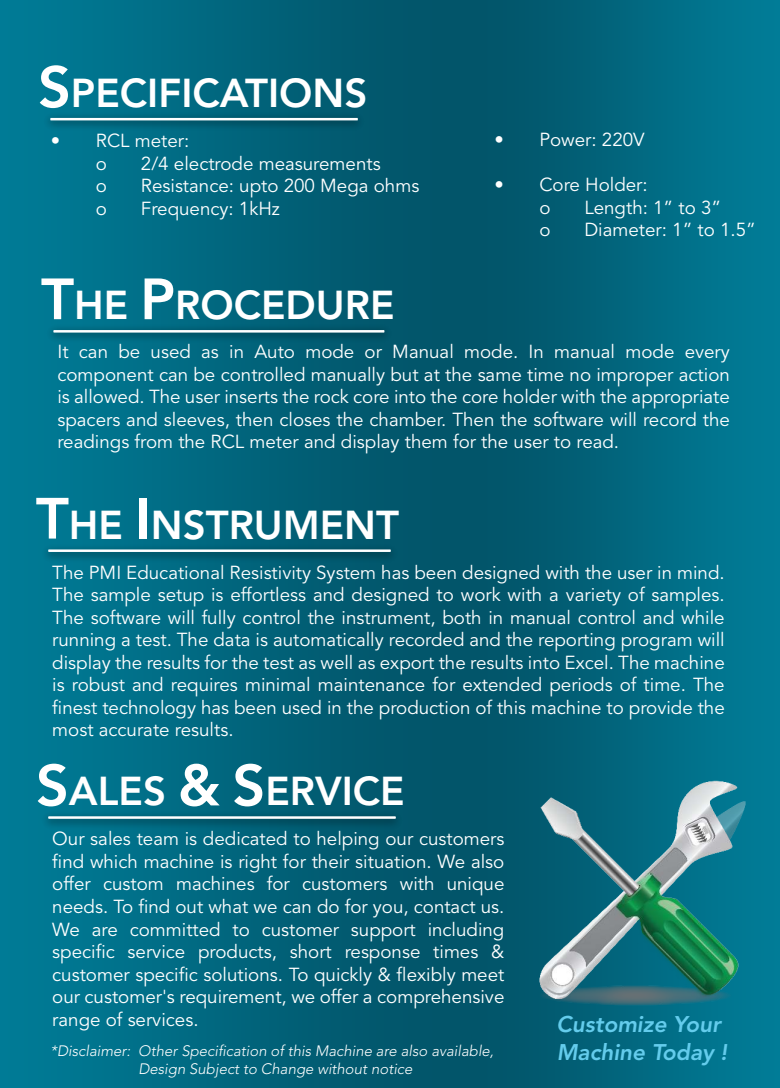
<style>
.page{position:relative;width:780px;height:1088px;background:#fff}
.page>*{position:absolute;margin:0;border:0;box-sizing:border-box;transform-origin:0 0}
.t1{font:800 40px "Avenir LT Std";color:#fff}
.t2{font:italic 800 22.5px/27.5px "Avenir LT Std";color:#64ccec}
.t3{font:18.75px/22.5px "Avenir LT Std";color:#fff;text-align:justify}
.t4{font:italic 300 15px/18px "Avenir LT Std";color:#fff;text-align:center}
.s1{font-size:57.5px}
</style>
<div class="page">
<img style="left:0;top:0;width:780px;height:1088px">
<img style="left:40px;top:110px;width:328px;height:24px">
<hr style="left:50px;top:118px;width:307px;height:2px;background:#fff">
<img style="left:43px;top:322px;width:352px;height:24px">
<hr style="left:54px;top:330px;width:330px;height:3px;background:#fff">
<img style="left:38px;top:541px;width:363px;height:24px">
<hr style="left:48px;top:549px;width:342px;height:3px;background:#fff">
<img style="left:38px;top:808px;width:368px;height:24px">
<hr style="left:48px;top:816px;width:347px;height:3px;background:#fff">
<img style="left:422px;top:680px;width:358px;height:408px">
<h1 class="t1" style="left:38px;top:70px;width:331px"><span class="s1">S</span>PECIFICATIONS</h1>
<p class="t3" style="left:96px;top:130px;width:95px;text-indent:-45px">• RCL meter: o</p>
<p class="t3" style="left:141px;top:152px;width:241px">2/4 electrode measurements</p>
<p class="t3" style="left:96px;top:175px;width:13px">o</p>
<p class="t3" style="left:141px;top:175px;width:280px">Resistance: upto 200 Mega ohms</p>
<p class="t3" style="left:96px;top:197px;width:13px">o</p>
<p class="t3" style="left:141px;top:197px;width:140px">Frequency: 1kHz</p>
<p class="t3" style="left:494px;top:129px;width:152px">• Power: 220V</p>
<p class="t3" style="left:539px;top:174px;width:110px;text-indent:-45px">• Core Holder: o</p>
<p class="t3" style="left:584px;top:197px;width:138px">Length: 1” to 3”</p>
<p class="t3" style="left:539px;top:219px;width:13px">o</p>
<p class="t3" style="left:584px;top:219px;width:173px">Diameter: 1” to 1.5”</p>
<h1 class="t1" style="left:41px;top:282px;width:355px"><span class="s1">T</span>HE <span class="s1">P</span>ROCEDURE</h1>
<p class="t3" style="left:57px;top:342px;width:674px">It can be used as in Auto mode or Manual mode. In manual mode every component can be controlled manually but at the same time no improper action is allowed. The user inserts the rock core into the core holder with the appropriate spacers and sleeves, then closes the chamber. Then the software will record the readings from the RCL meter and display them for the user to read.</p>
<h1 class="t1" style="left:36px;top:501px;width:365px"><span class="s1">T</span>HE <span class="s1">I</span>NSTRUMENT</h1>
<p class="t3" style="left:52px;top:563px;width:674px">The PMI Educational Resistivity System has been designed with the user in mind.<br>The sample setup is effortless and designed to work with a variety of samples.<br>The software will fully control the instrument, both in manual control and while running a test. The data is automatically recorded and the reporting program will display the results for the test as well as export the results into Excel. The machine is robust and requires minimal maintenance for extended periods of time. The finest technology has been used in the production of this machine to provide the most accurate results.</p>
<h1 class="t1" style="left:36px;top:768px;width:370px"><span class="s1">S</span>ALES <span class="s1">&amp; S</span>ERVICE</h1>
<p class="t3" style="left:52px;top:830px;width:453px">Our sales team is dedicated to helping our customers find which machine is right for their situation. We also offer custom machines for customers with unique needs. To find out what we can do for you, contact us.<br>We are committed to customer support including specific service products, short response times &amp; customer specific solutions. To quickly &amp; flexibly meet our customer's requirement, we offer a comprehensive range of services.</p>
<p class="t2" style="left:556px;top:1013px;width:172px">Customize Your<br>Machine Today !</p>
<p class="t4" style="left:50px;top:1043px;width:445px">*Disclaimer: Other Specification of this Machine are also available,<br>Design Subject to Change without notice</p>
</div>
